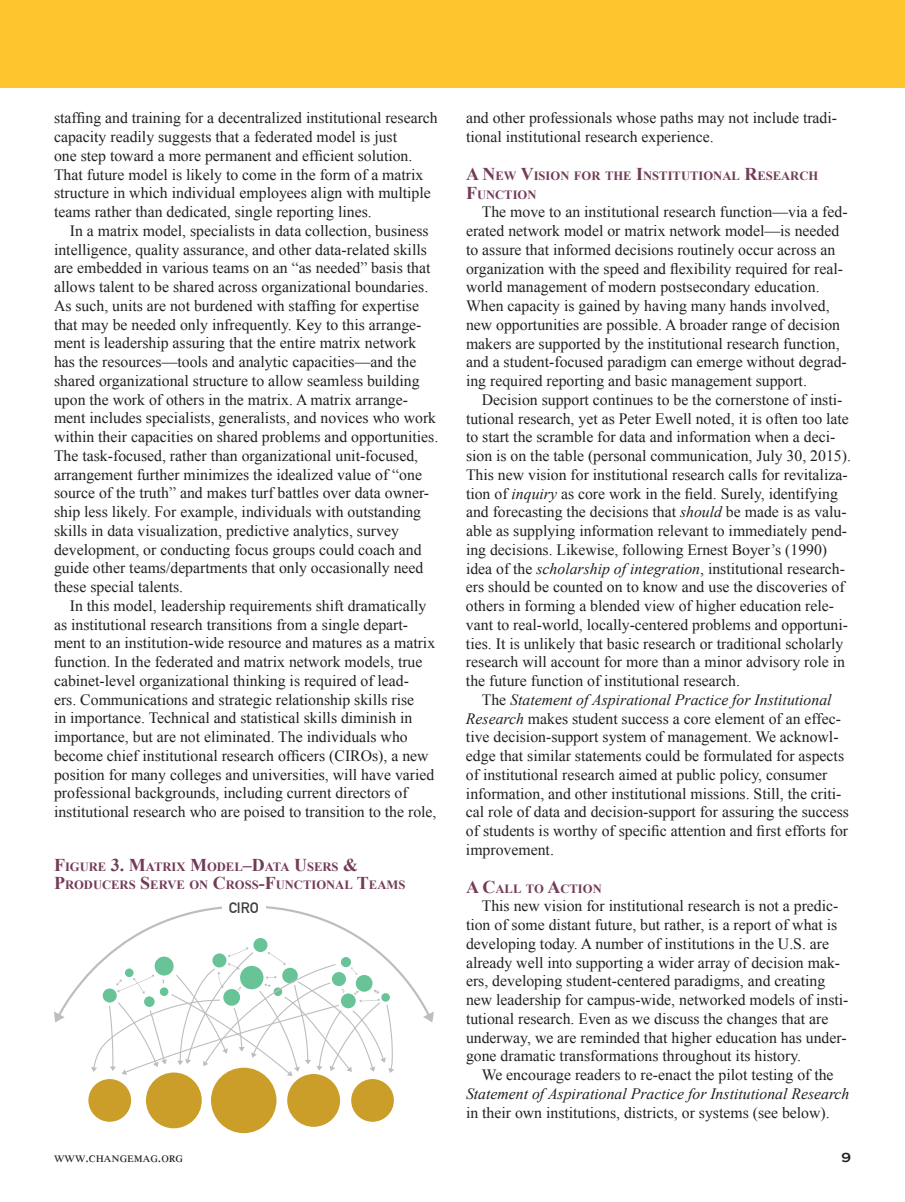
<style>
.page{position:relative;width:905px;height:1202px;background:#fff}
.page>*{position:absolute;margin:0;border:0;box-sizing:border-box;transform-origin:0 0}
.t1{font:15.75px/18.8px "Times New Roman";color:#231f20}
.t2{font:italic 15.75px "Times New Roman";color:#231f20}
.t3{font:700 14.85px "DIN Alternate";color:#3e3e3f}
.t4{font:13.5px "Times Ten Roman SC";color:#231f20}
.t5{font:700 13.5px "Copperplate Gothic";color:#231f20}
.t6{font:700 12.6px/18.8px "Times New Roman";color:#733b58}
.s1{font-size:18px}
.s2{font-style:italic}
</style>
<div class="page">
<div style="left:146px;top:1072px;width:56px;height:56px;background:#cb9e2a;border-radius:50%"></div>
<div style="left:211px;top:1067px;width:65px;height:66px;background:#cb9e2a;border-radius:50%"></div>
<div style="left:287px;top:1074px;width:53px;height:52px;background:#cb9e2a;border-radius:50%"></div>
<div style="left:351px;top:1079px;width:43px;height:42px;background:#cb9e2a;border-radius:50%"></div>
<div style="left:88px;top:1079px;width:43px;height:42px;background:#cb9e2a;border-radius:50%"></div>
<svg style="left:54px;top:906px;width:380px;height:170px"></svg>
<div style="left:0;top:0;width:904px;height:88px;background:#fec52e"></div>
<p class="t1" style="left:54px;top:109px;width:385px">staffing and training for a decentralized institutional research capacity readily suggests that a federated model is just<br>one step toward a more permanent and efficient solution.<br>That future model is likely to come in the form of a matrix structure in which individual employees align with multiple teams rather than dedicated, single reporting lines.</p>
<p class="t1" style="left:54px;top:221px;width:386px;text-indent:16px">In a matrix model, specialists in data collection, business intelligence, quality assurance, and other data-related skills are embedded in various teams on an “as needed” basis that allows talent to be shared across organizational boundaries.<br>As such, units are not burdened with staffing for expertise that may be needed only infrequently. Key to this arrange&shy;ment is leadership assuring that the entire matrix network has the resources—tools and analytic capacities—and the shared organizational structure to allow seamless building upon the work of others in the matrix. A matrix arrange&shy;ment includes specialists, generalists, and novices who work within their capacities on shared problems and opportunities.<br>The task-focused, rather than organizational unit-focused, arrangement further minimizes the idealized value of “one source of the truth” and makes turf battles over data owner&shy;ship less likely. For example, individuals with outstanding skills in data visualization, predictive analytics, survey development, or conducting focus groups could coach and guide other teams/departments that only occasionally need these special talents.</p>
<p class="t1" style="left:54px;top:596px;width:384px;text-indent:16px">In this model, leadership requirements shift dramatically as institutional research transitions from a single depart&shy;ment to an institution-wide resource and matures as a matrix function. In the federated and matrix network models, true cabinet-level organizational thinking is required of lead-<br>ers. Communications and strategic relationship skills rise<br>in importance. Technical and statistical skills diminish in importance, but are not eliminated. The individuals who become chief institutional research officers (CIROs), a new position for many colleges and universities, will have varied professional backgrounds, including current directors of institutional research who are poised to transition to the role,</p>
<p class="t6" style="left:54px;top:858px;width:353px;line-height:18px"><span class="s1">F</span>IGURE <span class="s1">3. M</span>ATRIX <span class="s1">M</span>ODEL<span class="s1">–D</span>ATA <span class="s1">U</span>SERS <span class="s1">&amp;<br>P</span>RODUCERS <span class="s1">S</span>ERVE ON <span class="s1">C</span>ROSS<span class="s1">-F</span>UNCTIONAL <span class="s1">T</span>EAMS</p>
<p class="t3" style="left:229px;top:896px;width:32px">CIRO</p>
<p class="t1" style="left:466px;top:108px;width:372px">and other professionals whose paths may not include tradi&shy;tional institutional research experience.</p>
<p class="t6" style="left:466px;top:166px;width:354px"><span class="s1">A N</span>EW <span class="s1">V</span>ISION FOR THE <span class="s1">I</span>NSTITUTIONAL <span class="s1">R</span>ESEARCH<br><span class="s1">F</span>UNCTION</p>
<p class="t1" style="left:466px;top:202px;width:383px;text-indent:16px">The move to an institutional research function—via a fed&shy;erated network model or matrix network model—is needed to assure that informed decisions routinely occur across an organization with the speed and flexibility required for real&shy;world management of modern postsecondary education.<br>When capacity is gained by having many hands involved, new opportunities are possible. A broader range of decision makers are supported by the institutional research function, and a student-focused paradigm can emerge without degrad&shy;ing required reporting and basic management support.</p>
<p class="t1" style="left:466px;top:390px;width:386px;text-indent:16px">Decision support continues to be the cornerstone of insti&shy;tutional research, yet as Peter Ewell noted, it is often too late to start the scramble for data and information when a deci&shy;sion is on the table (personal communication, July 30, 2015).<br>This new vision for institutional research calls for revitaliza&shy;tion of <span class="s2">inquiry</span> as core work in the field. Surely, identifying and forecasting the decisions that <span class="s2">should</span> be made is as valu&shy;able as supplying information relevant to immediately pend&shy;ing decisions. Likewise, following Ernest Boyer’s (1990) idea of the <span class="s2">scholarship of integration</span>, institutional research&shy;ers should be counted on to know and use the discoveries of others in forming a blended view of higher education rele&shy;vant to real-world, locally-centered problems and opportuni&shy;ties. It is unlikely that basic research or traditional scholarly research will account for more than a minor advisory role in the future function of institutional research.</p>
<p class="t1" style="left:466px;top:690px;width:384px;text-indent:16px">The <span class="s2">Statement of Aspirational Practice for Institutional Research</span> makes student success a core element of an effec&shy;tive decision-support system of management. We acknowl&shy;edge that similar statements could be formulated for aspects of institutional research aimed at public policy, consumer information, and other institutional missions. Still, the criti&shy;cal role of data and decision-support for assuring the success of students is worthy of specific attention and first efforts for improvement.</p>
<p class="t6" style="left:466px;top:878px;width:137px"><span class="s1">A C</span>ALL TO <span class="s1">A</span>CTION</p>
<p class="t1" style="left:466px;top:896px;width:384px;text-indent:16px">This new vision for institutional research is not a predic&shy;tion of some distant future, but rather, is a report of what is developing today. A number of institutions in the U.S. are already well into supporting a wider array of decision mak&shy;ers, developing student-centered paradigms, and creating new leadership for campus-wide, networked models of insti&shy;tutional research. Even as we discuss the changes that are underway, we are reminded that higher education has under&shy;gone dramatic transformations throughout its history.</p>
<p class="t1" style="left:482px;top:1065px;width:353px">We encourage readers to re-enact the pilot testing of the</p>
<p class="t2" style="left:466px;top:1082px;width:385px">Statement of Aspirational Practice for Institutional Research</p>
<p class="t1" style="left:466px;top:1102px;width:365px">in their own institutions, districts, or systems (see below).</p>
<p class="t4" style="left:54px;top:1149px;width:131px">www.changemag.org</p>
<p class="t5" style="left:841px;top:1150px;width:11px">9</p>
</div>
